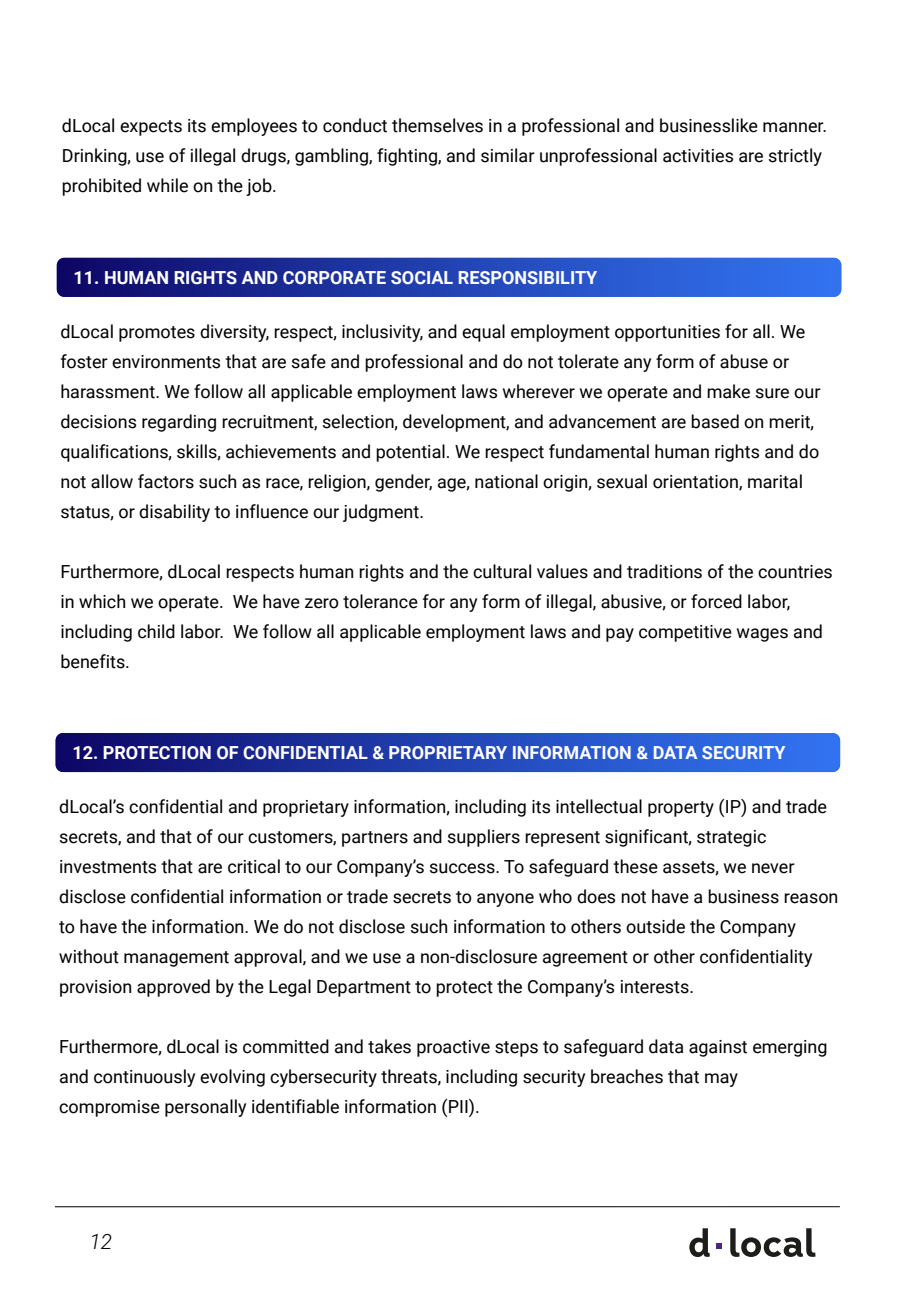
<style>
.page{position:relative;width:900px;height:1294px;background:#fff}
.page>*{position:absolute;margin:0;border:0;box-sizing:border-box;transform-origin:0 0}
.t1{font:italic 300 21px "Roboto";color:#000}
.t2{font:18px/30px "Roboto";color:#000}
.t3{font:700 18px "Roboto";color:#fff}
</style>
<div class="page">
<hr style="left:55px;top:1206px;width:785px;height:1px;background:#000">
<svg style="left:689px;top:1228px;width:126px;height:29px"></svg>
<svg style="left:57px;top:258px;width:784px;height:39px;background:#2140af"></svg>
<svg style="left:56px;top:733px;width:784px;height:39px;background:#2140af"></svg>
<p class="t2" style="left:62px;top:110px;width:767px">dLocal expects its employees to conduct themselves in a professional and businesslike manner.<br>Drinking, use of illegal drugs, gambling, fighting, and similar unprofessional activities are strictly prohibited while on the job.</p>
<p class="t3" style="left:74px;top:265px;width:179px">TABLE OF CONTENTS</p>
<p class="t3" style="left:74px;top:265px;width:525px">11. HUMAN RIGHTS AND CORPORATE SOCIAL RESPONSIBILITY</p>
<p class="t2" style="left:60px;top:316px;width:762px">dLocal promotes diversity, respect, inclusivity, and equal employment opportunities for all. We foster environments that are safe and professional and do not tolerate any form of abuse or harassment. We follow all applicable employment laws wherever we operate and make sure our decisions regarding recruitment, selection, development, and advancement are based on merit, qualifications, skills, achievements and potential. We respect fundamental human rights and do not allow factors such as race, religion, gender, age, national origin, sexual orientation, marital status, or disability to influence our judgment.</p>
<p class="t2" style="left:60px;top:556px;width:774px">Furthermore, dLocal respects human rights and the cultural values and traditions of the countries in which we operate. We have zero tolerance for any form of illegal, abusive, or forced labor, including child labor. We follow all applicable employment laws and pay competitive wages and benefits.</p>
<p class="t3" style="left:72px;top:740px;width:715px">12. PROTECTION OF CONFIDENTIAL &amp; PROPRIETARY INFORMATION &amp; DATA SECURITY</p>
<p class="t2" style="left:59px;top:791px;width:781px">dLocal’s confidential and proprietary information, including its intellectual property (IP) and trade secrets, and that of our customers, partners and suppliers represent significant, strategic investments that are critical to our Company’s success. To safeguard these assets, we never disclose confidential information or trade secrets to anyone who does not have a business reason to have the information. We do not disclose such information to others outside the Company without management approval, and we use a non-disclosure agreement or other confidentiality provision approved by the Legal Department to protect the Company’s interests.</p>
<p class="t3" style="left:72px;top:740px;width:179px">TABLE OF ONTENTS</p>
<p class="t2" style="left:59px;top:1031px;width:770px">Furthermore, dLocal is committed and takes proactive steps to safeguard data against emerging and continuously evolving cybersecurity threats, including security breaches that may compromise personally identifiable information (PII).</p>
<p class="t1" style="left:90px;top:1226px;width:24px">12</p>
</div>
